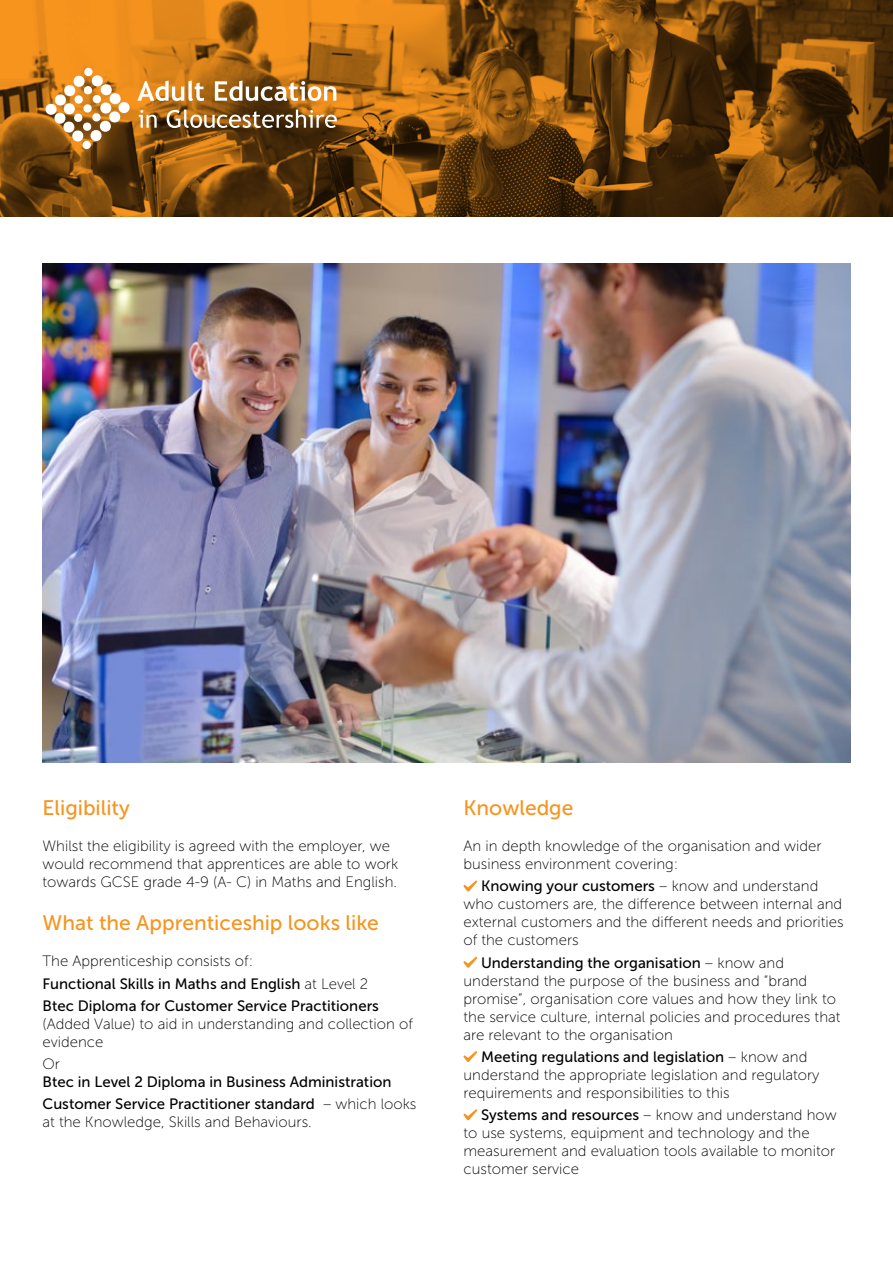
<style>
.page{position:relative;width:893px;height:1263px;background:#fff}
.page>*{position:absolute;margin:0;border:0;box-sizing:border-box;transform-origin:0 0}
.t1{font:21px "Museo Sans 500";color:#f7941e}
.t2{font:15px/18px "Museo Sans 100";color:#000}
.t3{font:15px/22.2px "Museo Sans 500";color:#000}
.s1{font-family:"Museo Sans 100"}
.s2{font-family:"Museo Sans 500"}
</style>
<div class="page">
<svg style="left:0;top:0;width:892px;height:217px;background:#844f0f"></svg>
<hr style="left:892px;top:0;width:1px;height:217px;background:#f7941e">
<svg style="left:463px;top:880px;width:14px;height:12px"></svg>
<svg style="left:463px;top:957px;width:14px;height:11px"></svg>
<svg style="left:463px;top:1051px;width:14px;height:11px"></svg>
<svg style="left:463px;top:1109px;width:14px;height:11px"></svg>
<img style="left:43px;top:264px;width:807px;height:499px">
<svg style="left:46px;top:68px;width:84px;height:81px"></svg>
<svg style="left:137px;top:81px;width:67px;height:20px"></svg>
<svg style="left:215px;top:81px;width:121px;height:20px"></svg>
<svg style="left:139px;top:110px;width:18px;height:18px"></svg>
<svg style="left:167px;top:110px;width:170px;height:18px"></svg>
<h1 class="t1" style="left:43px;top:796px;width:89px">Eligibility</h1>
<p class="t2" style="left:43px;top:837px;width:357px">Whilst the eligibility is agreed with the employer, we would recommend that apprentices are able to work towards GCSE grade 4-9 (A- C) in Maths and English.</p>
<h1 class="t1" style="left:43px;top:912px;width:338px">What the Apprenticeship looks like</h1>
<p class="t2" style="left:43px;top:952px;width:212px">The Apprenticeship consists of:</p>
<p class="t3" style="left:43px;top:972px;width:338px">Functional Skills in Maths and English <span class="s1">at Level 2<br></span>Btec Diploma for Customer Service Practitioners</p>
<p class="t2" style="left:43px;top:1015px;width:372px">(Added Value) to aid in understanding and collection of evidence</p>
<p class="t2" style="left:43px;top:1055px;width:19px">Or</p>
<p class="t3" style="left:43px;top:1071px;width:375px">Btec in Level 2 Diploma in Business Administration<br>Customer Service Practitioner standard <span class="s1">– which looks</span></p>
<p class="t2" style="left:43px;top:1113px;width:271px">at the Knowledge, Skills and Behaviours.</p>
<h1 class="t1" style="left:463px;top:796px;width:111px">Knowledge</h1>
<p class="t2" style="left:463px;top:837px;width:359px">An in depth knowledge of the organisation and wider business environment covering:</p>
<p class="t3" style="left:481px;top:875px;width:339px">Knowing your customers <span class="s1">– know and understand</span></p>
<p class="t2" style="left:463px;top:895px;width:382px;text-align:justify">who customers are, the difference between internal and external customers and the different needs and priorities of the customers</p>
<p class="t3" style="left:481px;top:951px;width:304px">Understanding the organisation <span class="s1">– know and</span></p>
<p class="t2" style="left:463px;top:972px;width:378px">understand the purpose of the business and “brand promise”, organisation core values and how they link to the service culture, internal policies and procedures that are relevant to the organisation</p>
<p class="t3" style="left:481px;top:1046px;width:328px">Meeting regulations and legislation <span class="s1">– know and</span></p>
<p class="t2" style="left:463px;top:1066px;width:358px">understand the appropriate legislation and regulatory requirements and responsibilities to this</p>
<p class="t2" style="left:463px;top:1106px;width:375px;text-indent:18px"><span class="s2">Systems and resources</span> – know and understand how to use systems, equipment and technology and the measurement and evaluation tools available to monitor customer service</p>
</div>
